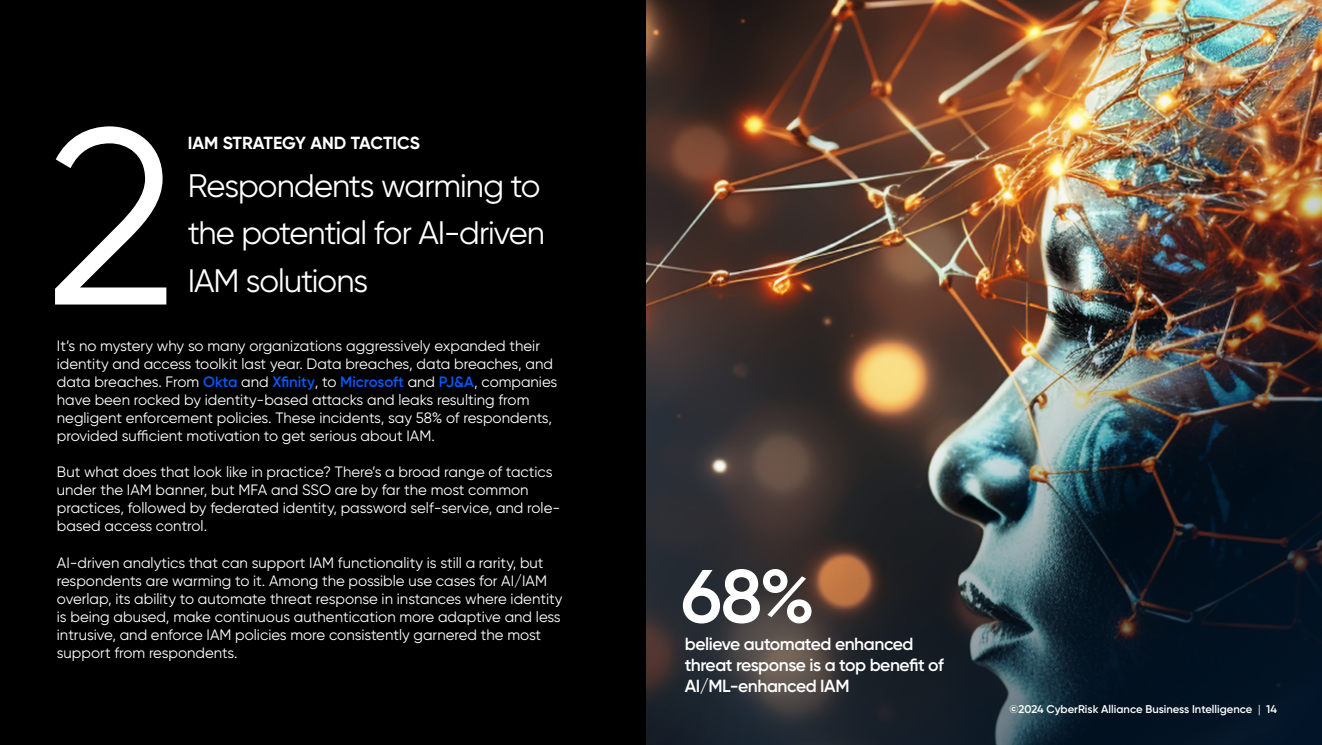
<style>
.page{position:relative;width:1322px;height:745px;background:#fff}
.page>*{position:absolute;margin:0;border:0;box-sizing:border-box;transform-origin:0 0}
.t1{font:250px "Gilroy";color:#fff}
.t2{font:600 75px "Gilroy";color:#fff}
.t3{font:32.5px/47.5px "Gilroy";letter-spacing:-.03em;color:#fff}
.t4{font:600 17.5px/21px "Gilroy";letter-spacing:-.025em;color:#fff}
.t5{font:700 17.5px "Gilroy";color:#fff}
.t6{font:15px/18px "Gilroy";color:#fff}
.t7{font:600 11.25px "Gilroy";color:#fff}
.s1{font-weight:600;color:#005af6}
.s2{font-weight:400}
</style>
<div class="page">
<div style="left:0;top:0;width:646px;height:744px;background:#000"></div>
<img style="left:648px;top:0;width:673px;height:744px">
<h1 class="t1" style="left:45px;top:64px;width:133px">2</h1>
<p class="t5" style="left:188px;top:132px;width:234px">IAM STRATEGY AND TACTICS</p>
<h3 class="t3" style="left:188px;top:161px;width:359px">Respondents warming to the potential for AI-driven<br>IAM solutions</h3>
<p class="t6" style="left:57px;top:336px;width:502px">It’s no mystery why so many organizations aggressively expanded their identity and access toolkit last year. Data breaches, data breaches, and data breaches. From <span class="s1">Okta</span> and <span class="s1">Xfinity</span>, to <span class="s1">Microsoft</span> and <span class="s1">PJ&amp;A</span>, companies have been rocked by identity-based attacks and leaks resulting from negligent enforcement policies. These incidents, say 58% of respondents, provided sufficient motivation to get serious about IAM.</p>
<p class="t6" style="left:57px;top:463px;width:505px">But what does that look like in practice? There’s a broad range of tactics under the IAM banner, but MFA and SSO are by far the most common practices, followed by federated identity, password self-service, and role&shy;based access control.</p>
<p class="t6" style="left:57px;top:553px;width:507px">AI-driven analytics that can support IAM functionality is still a rarity, but respondents are warming to it. Among the possible use cases for AI/IAM overlap, its ability to automate threat response in instances where identity is being abused, make continuous authentication more adaptive and less intrusive, and enforce IAM policies more consistently garnered the most support from respondents.</p>
<h2 class="t2" style="left:681px;top:549px;width:136px">68%</h2>
<p class="t4" style="left:684px;top:633px;width:260px">believe automated enhanced threat response is a top benefit of<br>AI/ML-enhanced IAM</p>
<p class="t7" style="left:1009px;top:702px;width:269px">©2024 CyberRisk Alliance Business Intelligence <span class="s2">|</span> 14</p>
</div>
